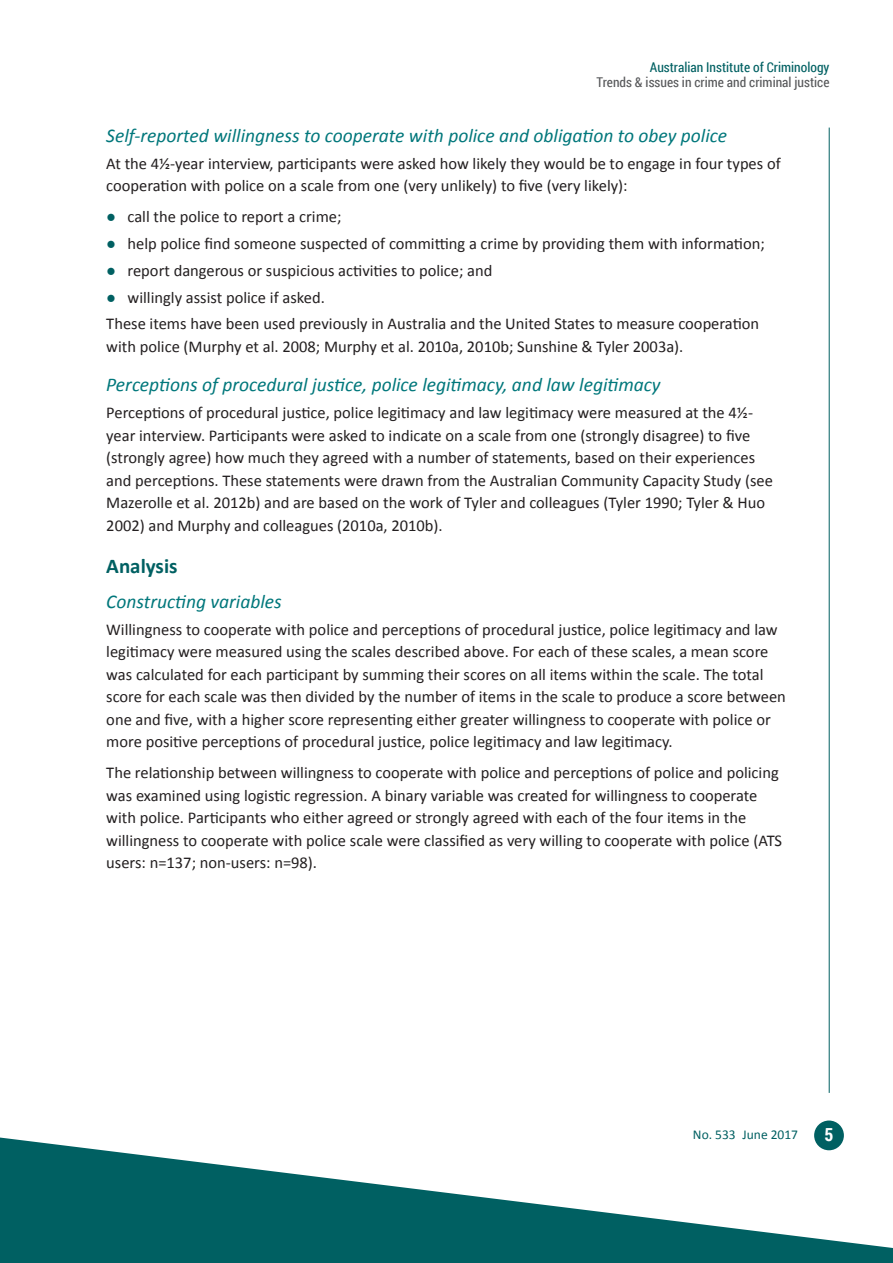
<style>
.page{position:relative;width:893px;height:1263px;background:#fff}
.page>*{position:absolute;margin:0;border:0;box-sizing:border-box;transform-origin:0 0}
.t1{font:700 21px "Calibri";color:#006062}
.t2{font:italic 19.5px "Calibri";color:#00777b}
.t3{font:700 18px "Roboto Condensed";color:#fff}
.t4{font:16.5px/22.5px "Calibri";color:#231f20}
.t5{font:13.5px "Roboto Condensed";color:#57585a}
.t6{font:13.5px "Roboto Condensed";color:#006062}
.t7{font:13.5px "Calibri";color:#006062}
.s1{color:#006062}
</style>
<div class="page">
<hr style="left:829px;top:128px;width:1px;height:965px;background:#006062">
<div style="left:814px;top:1120px;width:30px;height:30px;background:#006062;border-radius:50%"></div>
<svg style="left:0;top:1137px;width:893px;height:126px;fill:#006062"></svg>
<p class="t6" style="left:650px;top:58px;width:181px">Australian Institute of Criminology</p>
<p class="t5" style="left:597px;top:73px;width:234px">Trends &amp; issues in crime and criminal justice</p>
<p class="t2" style="left:106px;top:122px;width:622px">Self-reported willingness to cooperate with police and obligation to obey police</p>
<p class="t4" style="left:106px;top:152px;width:676px">At the 4½-year interview, participants were asked how likely they would be to engage in four types of cooperation with police on a scale from one (very unlikely) to five (very likely):</p>
<p class="t4" style="left:106px;top:205px;width:237px"><span class="s1">●</span> call the police to report a crime;</p>
<p class="t4" style="left:106px;top:232px;width:660px"><span class="s1">●</span> help police find someone suspected of committing a crime by providing them with information;</p>
<p class="t4" style="left:106px;top:259px;width:388px"><span class="s1">●</span> report dangerous or suspicious activities to police; and</p>
<p class="t4" style="left:106px;top:283px;width:654px;line-height:26.7px"><span class="s1">●</span> willingly assist police if asked.<br>These items have been used previously in Australia and the United States to measure cooperation</p>
<p class="t4" style="left:106px;top:335px;width:579px">with police (Murphy et al. 2008; Murphy et al. 2010a, 2010b; Sunshine &amp; Tyler 2003a).</p>
<p class="t2" style="left:106px;top:371px;width:556px">Perceptions of procedural justice, police legitimacy, and law legitimacy</p>
<p class="t4" style="left:106px;top:401px;width:668px">Perceptions of procedural justice, police legitimacy and law legitimacy were measured at the 4½- year interview. Participants were asked to indicate on a scale from one (strongly disagree) to five (strongly agree) how much they agreed with a number of statements, based on their experiences and perceptions. These statements were drawn from the Australian Community Capacity Study (see Mazerolle et al. 2012b) and are based on the work of Tyler and colleagues (Tyler 1990; Tyler &amp; Huo 2002) and Murphy and colleagues (2010a, 2010b).</p>
<p class="t1" style="left:106px;top:551px;width:73px">Analysis</p>
<p class="t2" style="left:106px;top:588px;width:177px">Constructing variables</p>
<p class="t4" style="left:106px;top:617px;width:681px">Willingness to cooperate with police and perceptions of procedural justice, police legitimacy and law legitimacy were measured using the scales described above. For each of these scales, a mean score was calculated for each participant by summing their scores on all items within the scale. The total score for each scale was then divided by the number of items in the scale to produce a score between one and five, with a higher score representing either greater willingness to cooperate with police or more positive perceptions of procedural justice, police legitimacy and law legitimacy.</p>
<p class="t4" style="left:106px;top:761px;width:677px">The relationship between willingness to cooperate with police and perceptions of police and policing was examined using logistic regression. A binary variable was created for willingness to cooperate with police. Participants who either agreed or strongly agreed with each of the four items in the willingness to cooperate with police scale were classified as very willing to cooperate with police (ATS users: n=137; non-users: n=98).</p>
<p class="t7" style="left:693px;top:1125px;width:107px">No. 533 June 2017</p>
<p class="t3" style="left:824px;top:1122px;width:10px">5</p>
</div>
